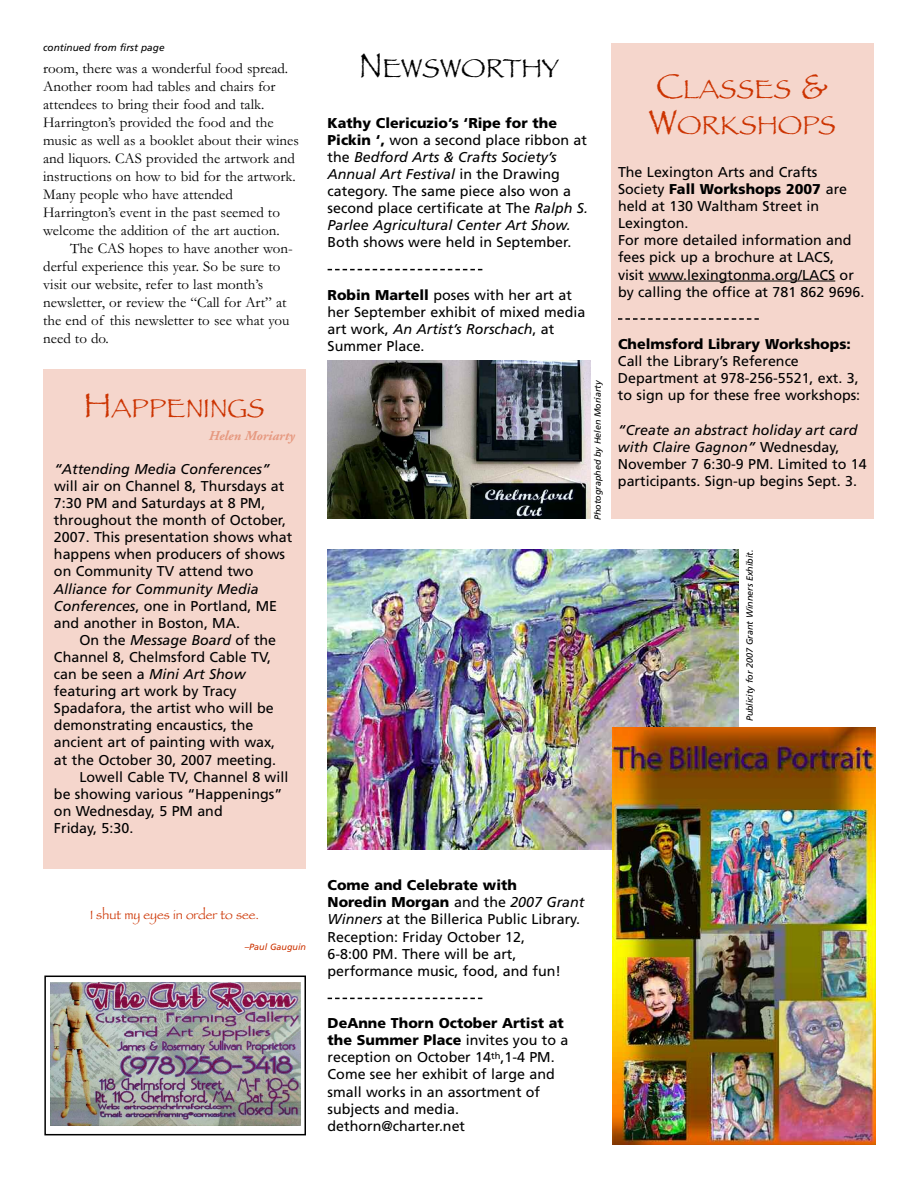
<style>
.page{position:relative;width:918px;height:1188px;background:#fff}
.page>*{position:absolute;margin:0;border:0;box-sizing:border-box;transform-origin:0 0}
.t1{font:27px/36px "Papyrus";color:#c30}
.t2{font:27px "Papyrus";color:#000}
.t3{font:15px/18px "Garamond";color:#000}
.t4{font:14.25px/17.1px "Frutiger";color:#000}
.t5{font:italic 14.25px "Frutiger";color:#000}
.t6{font:900 14.25px "Frutiger";color:#000}
.t7{font:italic 700 13.5px "Adobe Garamond";color:#e69980}
.t8{font:12.75px "Papyrus";color:#c30}
.t9{font:italic 10.05px "Frutiger";color:#000}
.t10{font:italic 9px "Frutiger";color:#000}
.t11{font:italic 9px "Frutiger";color:#c30}
.s1{font-size:36px}
.s2{font-style:italic}
.s3{font-style:normal}
.s4{font-weight:900}
</style>
<div class="page">
<div style="left:611px;top:43px;width:263px;height:476px;background:#f5d6cc"></div>
<div style="left:43px;top:369px;width:263px;height:500px;background:#f5d6cc"></div>
<hr style="left:648px;top:281px;width:187px;height:1px;background:#000">
<svg style="left:618px;top:318px;width:141px;height:2px"></svg>
<svg style="left:328px;top:269px;width:154px;height:1px"></svg>
<svg style="left:328px;top:998px;width:154px;height:1px"></svg>
<img style="left:51px;top:982px;width:250px;height:143px">
<div style="left:44px;top:976px;width:262px;height:159px;border:2px solid #000"></div>
<img style="left:328px;top:361px;width:262px;height:158px">
<img style="left:328px;top:550px;width:411px;height:300px">
<img style="left:612px;top:727px;width:263px;height:418px">
<p class="t9" style="left:43px;top:43px;width:123px">continued from first page</p>
<p class="t3" style="left:43px;top:59px;width:257px">room, there was a wonderful food spread.<br>Another room had tables and chairs for attendees to bring their food and talk.<br>Harrington’s provided the food and the music as well as a booklet about their wines and liquors. CAS provided the artwork and instructions on how to bid for the artwork.<br>Many people who have attended Harrington’s event in the past seemed to welcome the addition of the art auction.</p>
<p class="t3" style="left:43px;top:239px;width:251px;text-indent:27px">The CAS hopes to have another won&shy;derful experience this year. So be sure to visit our website, refer to last month’s newsletter, or review the “Call for Art” at the end of this newsletter to see what you need to do.</p>
<h1 class="t1" style="left:84px;top:390px;width:183px"><span class="s1">H</span>APPENINGS</h1>
<p class="t7" style="left:209px;top:430px;width:87px">Helen Moriarty</p>
<p class="t5" style="left:54px;top:463px;width:218px">“Attending Media Conferences”</p>
<p class="t4" style="left:54px;top:479px;width:240px">will air on Channel 8, Thursdays at<br>7:30 PM and Saturdays at 8 PM, throughout the month of October,<br>2007. This presentation shows what happens when producers of shows on Community TV attend two</p>
<p class="t4" style="left:54px;top:581px;width:225px"><span class="s2">Alliance for Community Media<br>Conferences</span>, one in Portland, ME and another in Boston, MA.</p>
<p class="t5" style="left:79px;top:634px;width:198px"><span class="s3">On the</span> Message Board <span class="s3">of the</span></p>
<p class="t4" style="left:54px;top:650px;width:219px">Channel 8, Chelmsford Cable TV,</p>
<p class="t5" style="left:54px;top:668px;width:193px"><span class="s3">can be seen a</span> Mini Art Show</p>
<p class="t4" style="left:54px;top:684px;width:184px">featuring art work by Tracy</p>
<p class="t4" style="left:54px;top:701px;width:221px">Spadafora, the artist who will be</p>
<p class="t4" style="left:54px;top:718px;width:201px">demonstrating encaustics, the</p>
<p class="t4" style="left:54px;top:735px;width:223px">ancient art of painting with wax,</p>
<p class="t4" style="left:54px;top:752px;width:224px">at the October 30, 2007 meeting.</p>
<p class="t4" style="left:79px;top:769px;width:210px">Lowell Cable TV, Channel 8 will</p>
<p class="t4" style="left:54px;top:786px;width:230px">be showing various “Happenings”</p>
<p class="t4" style="left:54px;top:803px;width:170px">on Wednesday, 5 PM and</p>
<p class="t4" style="left:54px;top:821px;width:81px">Friday, 5:30.</p>
<p class="t8" style="left:90px;top:907px;width:171px">I shut my eyes in order to see.</p>
<p class="t11" style="left:245px;top:944px;width:63px">–Paul Gauguin</p>
<h1 class="t2" style="left:359px;top:52px;width:202px"><span class="s1">N</span>EWSWORTHY</h1>
<p class="t4" style="left:328px;top:115px;width:262px"><span class="s4">Kathy Clericuzio’s ‘Ripe for the Pickin ‘,</span> won a second place ribbon at the <span class="s2">Bedford Arts &amp; Crafts Society’s Annual Art Festival</span> in the Drawing category. The same piece also won a second place certificate at The <span class="s2">Ralph S.<br>Parlee Agricultural Center Art Show.</span></p>
<p class="t4" style="left:328px;top:235px;width:245px">Both shows were held in September.</p>
<p class="t4" style="left:328px;top:287px;width:259px"><span class="s4">Robin Martell</span> poses with her art at her September exhibit of mixed media art work, <span class="s2">An Artist’s Rorschach</span>, at<br>Summer Place.</p>
<p class="t10" style="left:594px;top:520px;width:141px;rotate:-90deg">Photographed by Helen Moriarty</p>
<h1 class="t1" style="left:649px;top:71px;width:189px"><span class="s1">C</span>LASSES <span class="s1">&amp;<br>W</span>ORKSHOPS</h1>
<p class="t4" style="left:618px;top:165px;width:248px">The Lexington Arts and Crafts<br>Society <span class="s4">Fall Workshops 2007</span> are held at 130 Waltham Street in<br>Lexington.<br>For more detailed information and fees pick up a brochure at LACS,<br>visit www.lexingtonma.org/LACS or by calling the office at 781 862 9696.</p>
<p class="t6" style="left:618px;top:338px;width:234px">Chelmsford Library Workshops:</p>
<p class="t4" style="left:618px;top:354px;width:244px">Call the Library’s Reference<br>Department at 978-256-5521, ext. 3, to sign up for these free workshops:</p>
<p class="t4" style="left:618px;top:422px;width:250px"><span class="s2">“Create an abstract holiday art card with Claire Gagnon”</span> Wednesday, November 7 6:30-9 PM. Limited to 14 participants. Sign-up begins Sept. 3.</p>
<p class="t10" style="left:746px;top:721px;width:173px;rotate:-90deg">Publicity for 2007 Grant Winners Exhibit.</p>
<p class="t4" style="left:328px;top:878px;width:258px"><span class="s4">Come and Celebrate with<br>Noredin Morgan</span> and the <span class="s2">2007 Grant<br>Winners</span> at the Billerica Public Library.<br>Reception: Friday October 12,<br>6-8:00 PM. There will be art, performance music, food, and fun!</p>
<p class="t4" style="left:328px;top:1016px;width:242px"><span class="s4">DeAnne Thorn October Artist at the Summer Place</span> invites you to a reception on October 14<sup>th</sup>,1-4 PM.<br>Come see her exhibit of large and small works in an assortment of subjects and media. dethorn@charter.net</p>
</div>
